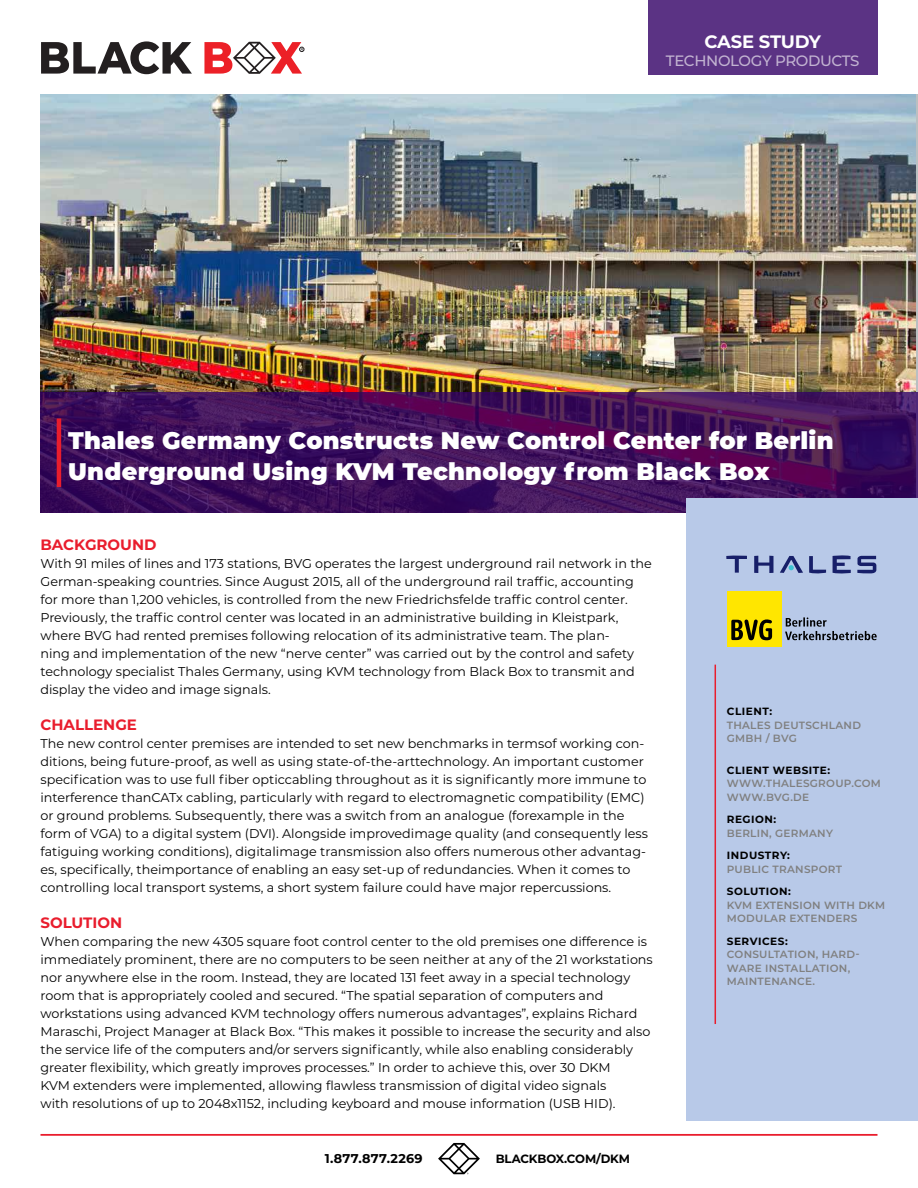
<style>
.page{position:relative;width:918px;height:1188px;background:#fff}
.page>*{position:absolute;margin:0;border:0;box-sizing:border-box;transform-origin:0 0}
.t1{font:900 24px/31.5px "Montserrat";letter-spacing:.01em;color:#fff}
.t2{font:700 18px "Montserrat";letter-spacing:-.02em;color:#fff}
.t3{font:700 15px "Montserrat";color:#e91d2d}
.t4{font:500 15px "Montserrat";letter-spacing:-.025em;color:#c2b3d1}
.t5{font:12.75px/18px "Montserrat";color:#000}
.t6{font:700 12.75px "Montserrat";letter-spacing:.025em;color:#000}
.t7{font:700 12px "Montserrat";letter-spacing:-.01em;color:#000}
.t8{font:600 10.5px/13.5px "Montserrat";letter-spacing:.025em;color:#808080}
.t9{font:700 10.5px "Montserrat";letter-spacing:.05em;color:#000}
</style>
<div class="page">
<svg style="left:438px;top:1143px;width:42px;height:31px"></svg>
<hr style="left:40px;top:1134px;width:838px;height:2px;background:#e91d2d">
<img style="left:40px;top:94px;width:876px;height:298px">
<svg style="left:40px;top:392px;width:878px;height:121px;background:#40105a"></svg>
<div style="left:687px;top:498px;width:231px;height:622px;background:#b8c9e8"></div>
<hr style="left:715px;top:665px;width:1px;height:359px;background:#e91d2d">
<div style="left:648px;top:0;width:230px;height:75px;background:#5b3384"></div>
<svg style="left:41px;top:41px;width:151px;height:33px"></svg>
<svg style="left:204px;top:42px;width:100px;height:32px"></svg>
<hr style="left:57px;top:418px;width:4px;height:69px;background:#e91d2d">
<svg style="left:726px;top:555px;width:21px;height:18px"></svg>
<svg style="left:754px;top:555px;width:122px;height:19px"></svg>
<div style="left:727px;top:591px;width:54px;height:56px;background:#ffe600"></div>
<svg style="left:731px;top:619px;width:41px;height:21px"></svg>
<svg style="left:785px;top:617px;width:92px;height:23px"></svg>
<h2 class="t2" style="left:704px;top:28px;width:118px">CASE STUDY</h2>
<p class="t4" style="left:666px;top:50px;width:195px">TECHNOLOGY PRODUCTS</p>
<h1 class="t1" style="left:68px;top:423px;width:767px">Thales Germany Constructs New Control Center for Berlin<br>Underground Using KVM Technology from Black Box</h1>
<p class="t3" style="left:40px;top:534px;width:118px">BACKGROUND</p>
<p class="t5" style="left:40px;top:554px;width:613px">With 91 miles of lines and 173 stations, BVG operates the largest underground rail network in the German-speaking countries. Since August 2015, all of the underground rail traffic, accounting for more than 1,200 vehicles, is controlled from the new Friedrichsfelde traffic control center.<br>Previously, the traffic control center was located in an administrative building in Kleistpark, where BVG had rented premises following relocation of its administrative team. The plan-<br>ning and implementation of the new “nerve center” was carried out by the control and safety technology specialist Thales Germany, using KVM technology from Black Box to transmit and display the video and image signals.</p>
<p class="t3" style="left:40px;top:714px;width:98px">CHALLENGE</p>
<p class="t5" style="left:40px;top:734px;width:609px">The new control center premises are intended to set new benchmarks in termsof working con&shy;ditions, being future-proof, as well as using state-of-the-arttechnology. An important customer specification was to use full fiber opticcabling throughout as it is significantly more immune to interference thanCATx cabling, particularly with regard to electromagnetic compatibility (EMC) or ground problems. Subsequently, there was a switch from an analogue (forexample in the form of VGA) to a digital system (DVI). Alongside improvedimage quality (and consequently less fatiguing working conditions), digitalimage transmission also offers numerous other advantag&shy;es, specifically, theimportance of enabling an easy set-up of redundancies. When it comes to controlling local transport systems, a short system failure could have major repercussions.</p>
<p class="t3" style="left:40px;top:912px;width:83px">SOLUTION</p>
<p class="t5" style="left:40px;top:932px;width:614px">When comparing the new 4305 square foot control center to the old premises one difference is immediately prominent, there are no computers to be seen neither at any of the 21 workstations nor anywhere else in the room. Instead, they are located 131 feet away in a special technology room that is appropriately cooled and secured. “The spatial separation of computers and workstations using advanced KVM technology offers numerous advantages”, explains Richard Maraschi, Project Manager at Black Box. “This makes it possible to increase the security and also the service life of the computers and/or servers significantly, while also enabling considerably greater flexibility, which greatly improves processes.” In order to achieve this, over 30 DKM<br>KVM extenders were implemented, allowing flawless transmission of digital video signals<br>with resolutions of up to 2048x1152, including keyboard and mouse information (USB HID).</p>
<p class="t6" style="left:325px;top:1149px;width:100px">1.877.877.2269</p>
<p class="t7" style="left:496px;top:1150px;width:136px">BLACKBOX.COM/DKM</p>
<p class="t9" style="left:727px;top:704px;width:47px">CLIENT:</p>
<p class="t8" style="left:727px;top:718px;width:136px">THALES DEUTSCHLAND<br>GMBH / BVG</p>
<p class="t9" style="left:727px;top:762px;width:105px">CLIENT WEBSITE:</p>
<p class="t8" style="left:727px;top:776px;width:156px">WWW.THALESGROUP.COM<br>WWW.BVG.DE</p>
<p class="t9" style="left:727px;top:812px;width:51px">REGION:</p>
<p class="t8" style="left:727px;top:826px;width:108px">BERLIN, GERMANY</p>
<p class="t9" style="left:727px;top:848px;width:65px">INDUSTRY:</p>
<p class="t8" style="left:727px;top:862px;width:117px">PUBLIC TRANSPORT</p>
<p class="t9" style="left:727px;top:884px;width:66px">SOLUTION:</p>
<p class="t8" style="left:727px;top:898px;width:160px">KVM EXTENSION WITH DKM<br>MODULAR EXTENDERS</p>
<p class="t9" style="left:727px;top:933px;width:62px">SERVICES:</p>
<p class="t8" style="left:727px;top:947px;width:134px">CONSULTATION, HARD-<br>WARE INSTALLATION,<br>MAINTENANCE.</p>
</div>
